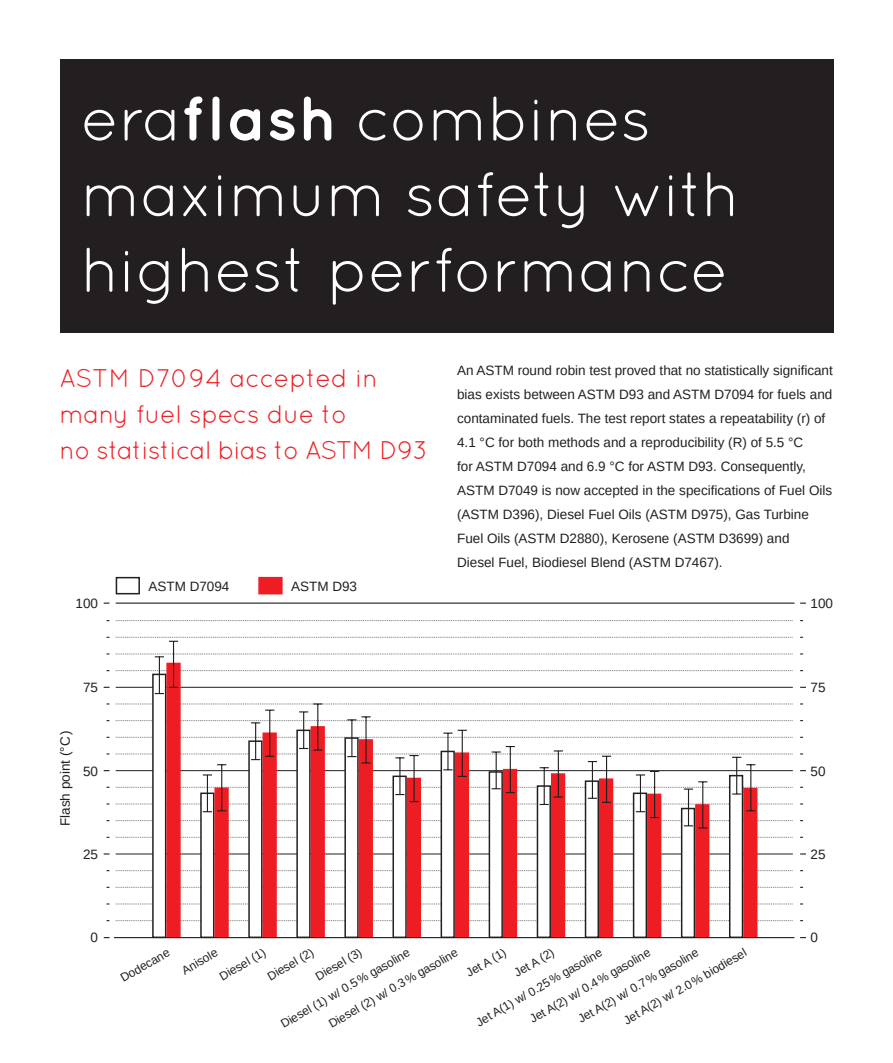
<style>
.page{position:relative;width:893px;height:1063px;background:#fff}
.page>*{position:absolute;margin:0;border:0;box-sizing:border-box;transform-origin:0 0}
.t1{font:63px/75.6px "Quicksand";letter-spacing:-.015em;color:#fff}
.t2{font:25.5px/36px "Quicksand";letter-spacing:-.015em;color:#ee1d23}
.t3{font:13.5px/24px "Arimo";color:#231f20}
.t4{font:12px/24px "Arimo";color:#231f20}
.s1{font-weight:700}
</style>
<div class="page">
<div style="left:60px;top:60px;width:773px;height:273px;background:#231f20"></div>
<hr style="left:116px;top:603px;width:678px;height:1px;background:#231f20">
<svg style="left:116px;top:920px;width:677px;height:1px"></svg>
<svg style="left:116px;top:904px;width:677px;height:1px"></svg>
<svg style="left:116px;top:887px;width:677px;height:1px"></svg>
<svg style="left:116px;top:870px;width:677px;height:1px"></svg>
<hr style="left:116px;top:854px;width:677px;height:1px;background:#231f20">
<svg style="left:800px;top:853px;width:6px;height:2px"></svg>
<svg style="left:116px;top:837px;width:677px;height:1px"></svg>
<svg style="left:116px;top:620px;width:677px;height:1px"></svg>
<div style="left:153px;top:674px;width:13px;height:263px;background:#fff"></div>
<div style="left:152px;top:674px;width:14px;height:264px;border:2px solid #231f20"></div>
<div style="left:166px;top:663px;width:15px;height:275px;background:#ee1d23;border:2px solid #ee1d23"></div>
<svg style="left:116px;top:637px;width:677px;height:57px"></svg>
<div style="left:201px;top:793px;width:13px;height:144px;background:#fff"></div>
<div style="left:200px;top:793px;width:14px;height:145px;border:2px solid #231f20"></div>
<div style="left:214px;top:788px;width:15px;height:150px;background:#ee1d23;border:2px solid #ee1d23"></div>
<div style="left:249px;top:741px;width:13px;height:196px;background:#fff"></div>
<div style="left:248px;top:740px;width:15px;height:198px;border:2px solid #231f20"></div>
<div style="left:263px;top:732px;width:14px;height:206px;background:#ee1d23;border:2px solid #ee1d23"></div>
<div style="left:297px;top:730px;width:13px;height:207px;background:#fff"></div>
<div style="left:296px;top:730px;width:15px;height:208px;border:2px solid #231f20"></div>
<div style="left:311px;top:726px;width:14px;height:212px;background:#ee1d23;border:2px solid #ee1d23"></div>
<div style="left:345px;top:738px;width:13px;height:199px;background:#fff"></div>
<div style="left:344px;top:737px;width:15px;height:201px;border:2px solid #231f20"></div>
<div style="left:359px;top:739px;width:14px;height:199px;background:#ee1d23"></div>
<div style="left:393px;top:776px;width:13px;height:161px;background:#fff"></div>
<div style="left:392px;top:776px;width:15px;height:162px;border:2px solid #231f20"></div>
<div style="left:407px;top:778px;width:14px;height:160px;background:#ee1d23"></div>
<div style="left:441px;top:751px;width:13px;height:186px;background:#fff"></div>
<div style="left:441px;top:751px;width:14px;height:187px;border:2px solid #231f20"></div>
<div style="left:455px;top:752px;width:14px;height:186px;background:#ee1d23"></div>
<div style="left:489px;top:772px;width:13px;height:165px;background:#fff"></div>
<div style="left:489px;top:771px;width:14px;height:167px;border:2px solid #231f20"></div>
<div style="left:503px;top:769px;width:14px;height:169px;background:#ee1d23"></div>
<div style="left:537px;top:786px;width:13px;height:151px;background:#fff"></div>
<div style="left:537px;top:785px;width:14px;height:153px;border:2px solid #231f20"></div>
<div style="left:551px;top:773px;width:14px;height:165px;background:#ee1d23"></div>
<div style="left:585px;top:781px;width:13px;height:156px;background:#fff"></div>
<div style="left:585px;top:780px;width:14px;height:158px;border:2px solid #231f20"></div>
<div style="left:599px;top:778px;width:14px;height:160px;background:#ee1d23"></div>
<div style="left:682px;top:809px;width:12px;height:128px;background:#fff"></div>
<div style="left:681px;top:808px;width:14px;height:130px;border:2px solid #231f20"></div>
<div style="left:695px;top:804px;width:14px;height:134px;background:#ee1d23;border:2px solid #ee1d23"></div>
<div style="left:730px;top:776px;width:12px;height:161px;background:#fff"></div>
<div style="left:729px;top:775px;width:14px;height:163px;border:2px solid #231f20"></div>
<div style="left:743px;top:788px;width:14px;height:150px;background:#ee1d23;border:2px solid #ee1d23"></div>
<div style="left:634px;top:793px;width:12px;height:144px;background:#fff"></div>
<div style="left:633px;top:793px;width:14px;height:145px;border:2px solid #231f20"></div>
<div style="left:647px;top:794px;width:14px;height:144px;background:#ee1d23;border:2px solid #ee1d23"></div>
<svg style="left:116px;top:703px;width:677px;height:126px"></svg>
<div style="left:116px;top:577px;width:24px;height:17px;border:2px solid #231f20"></div>
<div style="left:258px;top:577px;width:25px;height:17px;background:#ee1d23;border:2px solid #ee1d23"></div>
<hr style="left:114px;top:937px;width:680px;height:1px;background:#231f20">
<h1 class="t1" style="left:81px;top:80px;width:661px">era<span class="s1">flash</span> combines maximum safety with highest performance</h1>
<h2 class="t2" style="left:60px;top:360px;width:370px">ASTM D7094 accepted in many fuel specs due to<br>no statistical bias to ASTM D93</h2>
<p class="t3" style="left:457px;top:358px;width:377px">An ASTM round robin test proved that no statistically significant bias exists between ASTM D93 and ASTM D7094 for fuels and contaminated fuels. The test report states a repeatability (r) of 4.1 °C for both methods and a reproducibility (R) of 5.5 °C<br>for ASTM D7094 and 6.9 °C for ASTM D93. Consequently, ASTM D7049 is now accepted in the specifications of Fuel Oils (ASTM D396), Diesel Fuel Oils (ASTM D975), Gas Turbine Fuel Oils (ASTM D2880), Kerosene (ASTM D3699) and<br>Diesel Fuel, Biodiesel Blend (ASTM D7467).</p>
<p class="t3" style="left:76px;top:591px;width:24px">100</p>
<p class="t3" style="left:148px;top:574px;width:83px">ASTM D7094</p>
<p class="t3" style="left:291px;top:574px;width:68px">ASTM D93</p>
<p class="t3" style="left:810px;top:591px;width:24px">100</p>
<p class="t3" style="left:83px;top:675px;width:17px">75</p>
<p class="t3" style="left:810px;top:675px;width:17px">75</p>
<p class="t3" style="left:53px;top:826px;width:97px;rotate:-90deg">Flash point (°C)</p>
<p class="t3" style="left:83px;top:759px;width:17px">50</p>
<p class="t3" style="left:810px;top:759px;width:17px">50</p>
<p class="t3" style="left:83px;top:842px;width:17px">25</p>
<p class="t3" style="left:810px;top:842px;width:17px">25</p>
<p class="t3" style="left:91px;top:926px;width:9px">0</p>
<p class="t3" style="left:810px;top:926px;width:9px">0</p>
<p class="t4" style="left:497px;top:942px;width:46px;text-indent:-42px;rotate:-30deg">Jet A (1)<br>Jet A (2)</p>
<p class="t4" style="left:607px;top:990px;width:141px;text-indent:-39px;rotate:-30deg">Jet A(2) w/ 0.7% gasoline<br>Jet A(2) w/ 2.0% biodiesel</p>
<p class="t4" style="left:115px;top:968px;width:56px;rotate:-30deg">Dodecane</p>
<p class="t4" style="left:177px;top:961px;width:41px;rotate:-30deg">Anisole</p>
<p class="t4" style="left:214px;top:967px;width:53px;rotate:-30deg">Diesel (1)</p>
<p class="t4" style="left:262px;top:967px;width:53px;rotate:-30deg">Diesel (2)</p>
<p class="t4" style="left:310px;top:967px;width:53px;rotate:-30deg">Diesel (3)</p>
<p class="t4" style="left:324px;top:1015px;width:148px;rotate:-30deg">Diesel (2) w/ 0.3% gasoline</p>
<p class="t4" style="left:513px;top:989px;width:138px;text-indent:-48px;rotate:-30deg">Jet A(1) w/ 0.25% gasoline<br>Jet A(2) w/ 0.4% gasoline</p>
<p class="t4" style="left:276px;top:1015px;width:148px;rotate:-30deg">Diesel (1) w/ 0.5% gasoline</p>
</div>
